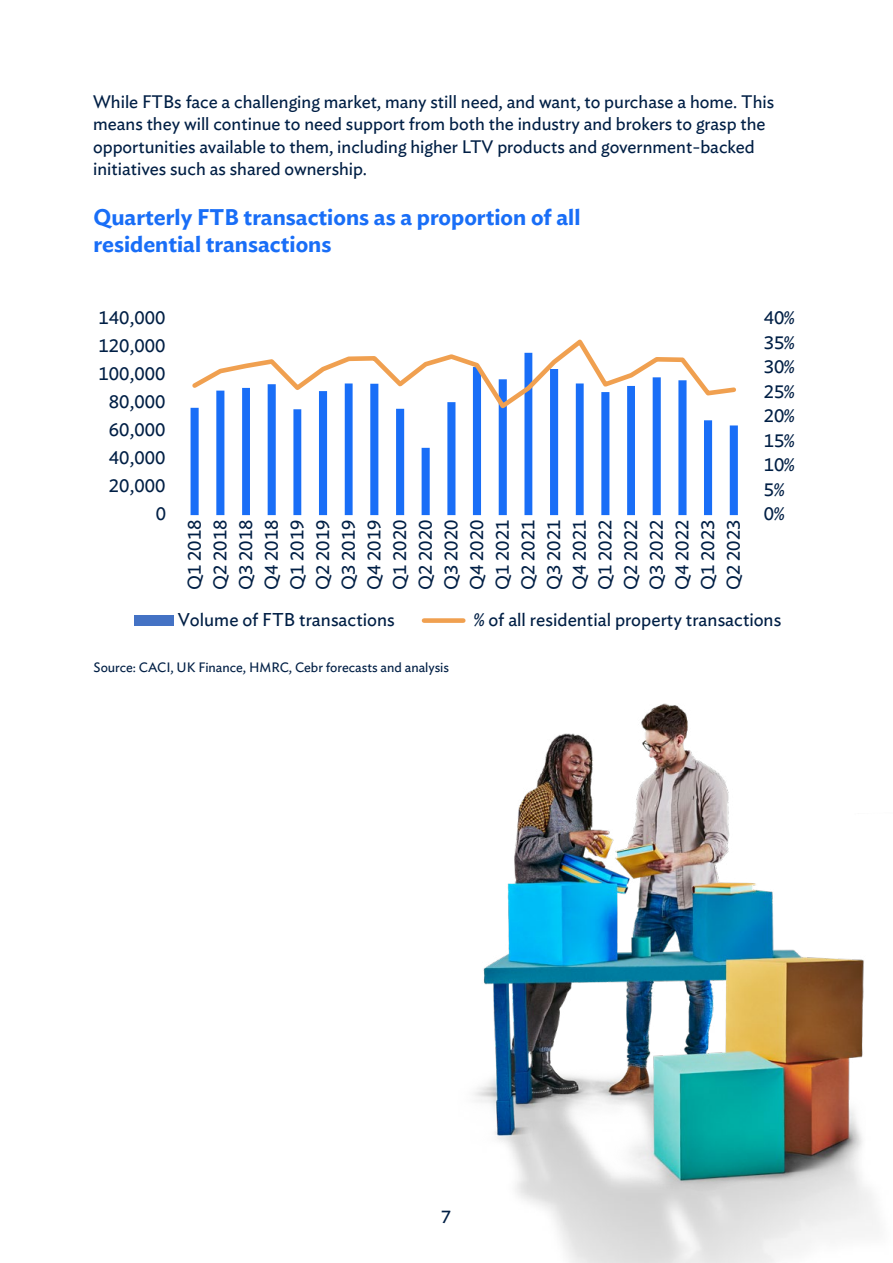
<style>
.page{position:relative;width:893px;height:1263px;background:#fff}
.page>*{position:absolute;margin:0;border:0;box-sizing:border-box;transform-origin:0 0}
.t1{font:600 22.5px/27px "Ideal Sans";color:#196ef7}
.t2{font:18.45px/25.7px "Ideal Sans";color:#001f45;text-align:justify}
.t3{font:18px/22.5px "Ideal Sans";color:#001f45}
.t4{font:13.5px "Ideal Sans";color:#001f45}
</style>
<div class="page">
<svg style="left:191px;top:412px;width:547px;height:103px"></svg>
<svg style="left:190px;top:339px;width:546px;height:73px"></svg>
<div style="left:134px;top:615px;width:40px;height:11px;background:#4472c4"></div>
<div style="left:424px;top:618px;width:39px;height:5px;background:#f0a050"></div>
<img style="left:474px;top:703px;width:402px;height:560px">
<p class="t3" style="left:93px;top:89px;width:683px">While FTBs face a challenging market, many still need, and want, to purchase a home. This means they will continue to need support from both the industry and brokers to grasp the opportunities available to them, including higher LTV products and government-backed initiatives such as shared ownership.</p>
<p class="t1" style="left:94px;top:202px;width:488px">Quarterly FTB transactions as a proportion of all residential transactions</p>
<p class="t2" style="left:98px;top:303px;width:69px">140,000</p>
<p class="t2" style="left:98px;top:331px;width:69px">120,000</p>
<p class="t2" style="left:98px;top:359px;width:69px">100,000</p>
<p class="t2" style="left:109px;top:387px;width:58px">80,000</p>
<p class="t2" style="left:109px;top:415px;width:58px">60,000</p>
<p class="t2" style="left:109px;top:444px;width:58px">40,000</p>
<p class="t2" style="left:109px;top:472px;width:58px">20,000</p>
<p class="t2" style="left:764px;top:303px;width:32px">40%</p>
<p class="t2" style="left:764px;top:328px;width:32px">35%</p>
<p class="t2" style="left:764px;top:353px;width:32px">30%</p>
<p class="t2" style="left:764px;top:377px;width:32px">25%</p>
<p class="t2" style="left:764px;top:402px;width:32px">20%</p>
<p class="t2" style="left:764px;top:426px;width:32px">15%</p>
<p class="t2" style="left:764px;top:451px;width:32px">10%</p>
<p class="t2" style="left:764px;top:475px;width:22px">5%</p>
<p class="t2" style="left:156px;top:500px;width:12px">0</p>
<p class="t2" style="left:764px;top:500px;width:22px">0%</p>
<p class="t2" style="left:180px;top:590px;width:72px;rotate:-90deg">Q1 2018<br>Q2 2018<br>Q3 2018<br>Q4 2018<br>Q1 2019<br>Q2 2019<br>Q3 2019<br>Q4 2019<br>Q1 2020<br>Q2 2020<br>Q3 2020<br>Q4 2020<br>Q1 2021<br>Q2 2021<br>Q3 2021<br>Q4 2021<br>Q1 2022<br>Q2 2022<br>Q3 2022<br>Q4 2022<br>Q1 2023<br>Q2 2023</p>
<p class="t2" style="left:178px;top:605px;width:218px">Volume of FTB transactions</p>
<p class="t2" style="left:474px;top:605px;width:309px">% of all residential property transactions</p>
<p class="t4" style="left:94px;top:657px;width:357px">Source: CACI, UK Finance, HMRC, Cebr forecasts and analysis</p>
<p class="t3" style="left:441px;top:1204px;width:12px">7</p>
</div>
